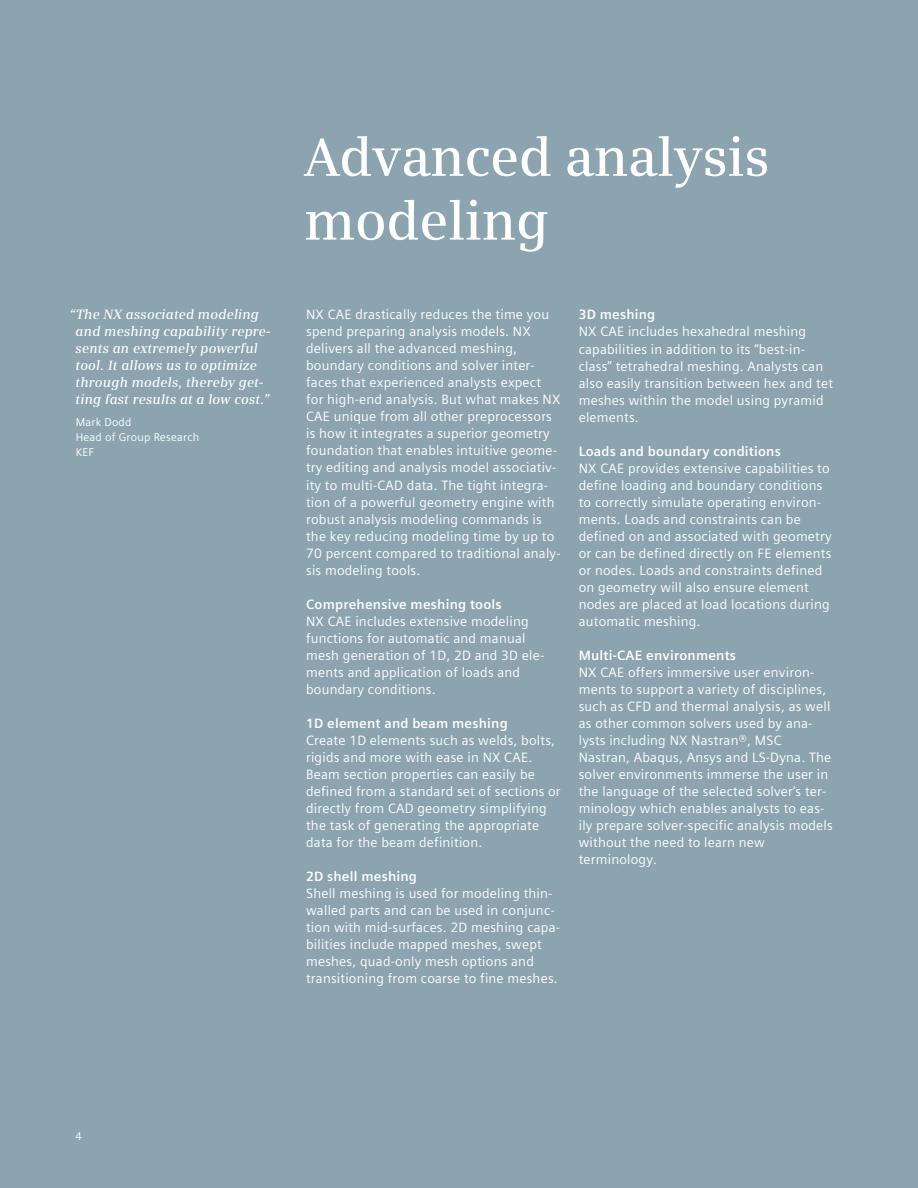
<style>
.page{position:relative;width:918px;height:1188px;background:#8ca3b0}
.page>*{position:absolute;margin:0;border:0;box-sizing:border-box;transform-origin:0 0}
._01__Headline__36pt{font:600 54px/63.8px "Siemens Serif";letter-spacing:-.01em;color:#fff}
._04__Copy___9pt_4mm{font:13.5px/17px "Siemens Sans Global";letter-spacing:.015em;color:#fff}
._07__Quotes___9pt_4m{font:italic 600 13.5px/17px "Siemens Serif";letter-spacing:.015em;color:#fff}
._04__Copy___9pt_4mm-2{font:700 13.5px "Siemens Sans Global";letter-spacing:.015em;color:#fff}
._07_quotes_credit{font:11.25px/14.9px "Siemens Sans Global";letter-spacing:.02em;color:#fff}
._04__Marginals_7_5pt{font:11.25px "Siemens Sans Global";color:#fff}
</style>
<div class="page">
<p class="_07__Quotes___9pt_4m" style="left:76px;top:306px;width:197px;text-indent:-6px">“The NX associated modeling and meshing capability repre&shy;sents an extremely powerful tool. It allows us to optimize through models, thereby get&shy;ting fast results at a low cost.”</p>
<p class="_07_quotes_credit" style="left:76px;top:415px;width:125px">Mark Dodd<br>Head of Group Research<br>KEF</p>
<p class="_01__Headline__36pt" style="left:304px;top:125px;width:467px">Advanced analysis modeling</p>
<p class="_04__Copy___9pt_4mm" style="left:306px;top:306px;width:256px">NX CAE drastically reduces the time you spend preparing analysis models. NX delivers all the advanced meshing, boundary conditions and solver inter&shy;faces that experienced analysts expect for high-end analysis. But what makes NX CAE unique from all other preprocessors is how it integrates a superior geometry foundation that enables intuitive geome&shy;try editing and analysis model associativ&shy;ity to multi-CAD data. The tight integra&shy;tion of a powerful geometry engine with robust analysis modeling commands is the key reducing modeling time by up to 70 percent compared to traditional analy&shy;sis modeling tools.</p>
<p class="_04__Copy___9pt_4mm-2" style="left:306px;top:594px;width:197px">Comprehensive meshing tools</p>
<p class="_04__Copy___9pt_4mm" style="left:306px;top:613px;width:240px">NX CAE includes extensive modeling functions for automatic and manual mesh generation of 1D, 2D and 3D ele&shy;ments and application of loads and boundary conditions.</p>
<p class="_04__Copy___9pt_4mm-2" style="left:306px;top:713px;width:203px">1D element and beam meshing</p>
<p class="_04__Copy___9pt_4mm" style="left:306px;top:732px;width:256px">Create 1D elements such as welds, bolts, rigids and more with ease in NX CAE.<br>Beam section properties can easily be defined from a standard set of sections or directly from CAD geometry simplifying the task of generating the appropriate data for the beam definition.</p>
<p class="_04__Copy___9pt_4mm-2" style="left:306px;top:866px;width:112px">2D shell meshing</p>
<p class="_04__Copy___9pt_4mm" style="left:306px;top:885px;width:255px">Shell meshing is used for modeling thin&shy;walled parts and can be used in conjunc&shy;tion with mid-surfaces. 2D meshing capa&shy;bilities include mapped meshes, swept meshes, quad-only mesh options and transitioning from coarse to fine meshes.</p>
<p class="_04__Copy___9pt_4mm-2" style="left:579px;top:304px;width:78px">3D meshing</p>
<p class="_04__Copy___9pt_4mm" style="left:579px;top:323px;width:256px">NX CAE includes hexahedral meshing capabilities in addition to its “best-in&shy;class” tetrahedral meshing. Analysts can also easily transition between hex and tet meshes within the model using pyramid elements.</p>
<p class="_04__Copy___9pt_4mm-2" style="left:579px;top:441px;width:204px">Loads and boundary conditions</p>
<p class="_04__Copy___9pt_4mm" style="left:579px;top:460px;width:254px">NX CAE provides extensive capabilities to define loading and boundary conditions to correctly simulate operating environ&shy;ments. Loads and constraints can be defined on and associated with geometry or can be defined directly on FE elements or nodes. Loads and constraints defined on geometry will also ensure element nodes are placed at load locations during automatic meshing.</p>
<p class="_04__Copy___9pt_4mm-2" style="left:579px;top:645px;width:159px">Multi-CAE environments</p>
<p class="_04__Copy___9pt_4mm" style="left:579px;top:664px;width:256px">NX CAE offers immersive user environ&shy;ments to support a variety of disciplines, such as CFD and thermal analysis, as well as other common solvers used by ana&shy;lysts including NX Nastran®, MSC Nastran, Abaqus, Ansys and LS-Dyna. The solver environments immerse the user in the language of the selected solver’s ter&shy;minology which enables analysts to eas&shy;ily prepare solver-specific analysis models without the need to learn new terminology.</p>
<p class="_04__Marginals_7_5pt" style="left:75px;top:1127px;width:8px">4</p>
</div>
